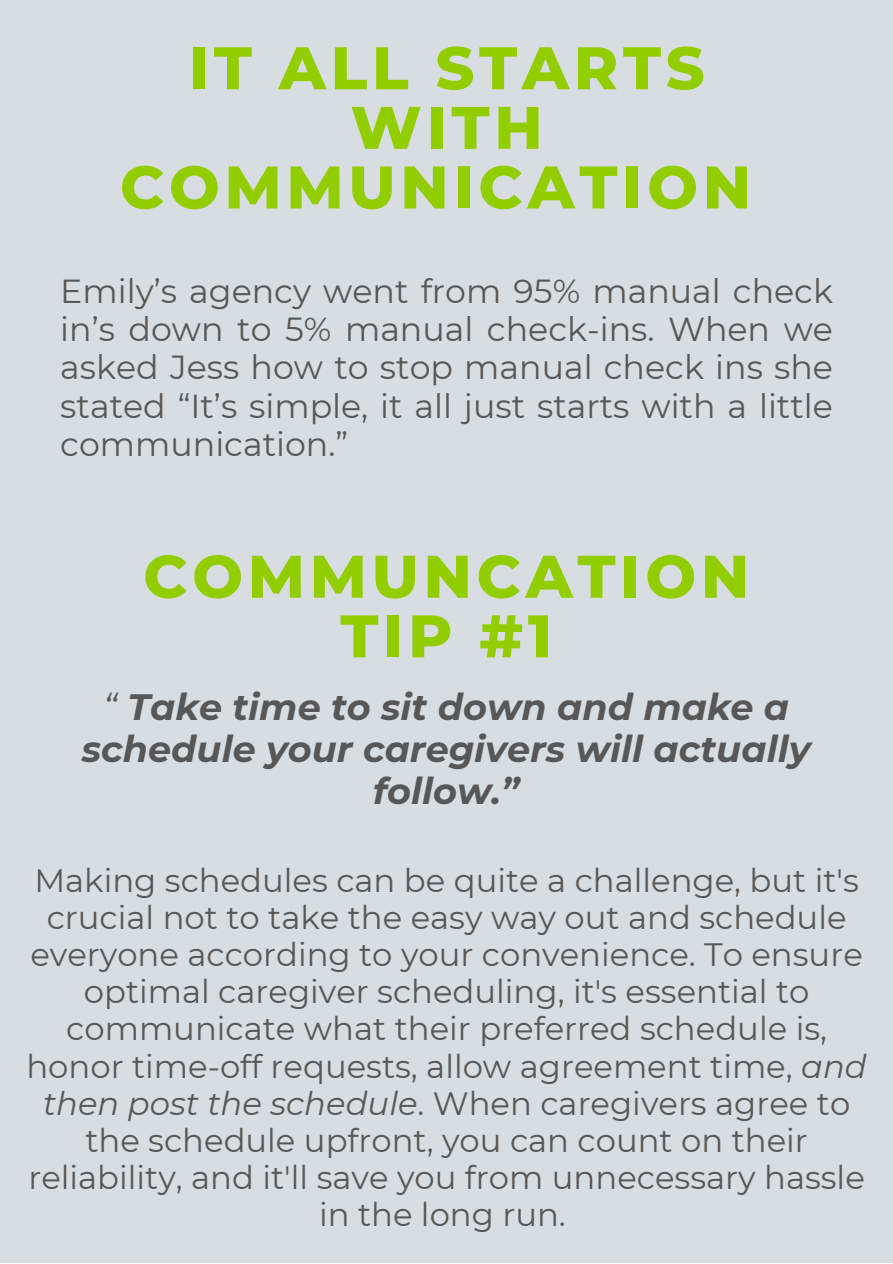
<style>
.page{position:relative;width:893px;height:1264px;background:#fff}
.page>*{position:absolute;margin:0;border:0;box-sizing:border-box;transform-origin:0 0}
.t1{font:800 60px/59.6px "Montserrat";letter-spacing:.08em;color:#92cd00;text-align:center}
.t2{font:italic 700 36.6px/41.5px "Montserrat";color:#575757;text-align:center}
.t3{font:33.3px/38.2px "Montserrat";color:#575757;text-align:justify}
.t4{font:32.25px/37px "Montserrat";color:#575757;text-align:center}
.s1{font-weight:400}
.s2{font-style:italic}
</style>
<div class="page">
<div style="left:0;top:0;width:892px;height:1262px;background:#d8dde1"></div>
<p class="t1" style="left:120px;top:38px;width:632px">IT ALL STARTS<br>WITH<br>COMMUNICATION</p>
<p class="t3" style="left:60px;top:272px;width:774px">Emily’s agency went from 95% manual check in’s down to 5% manual check-ins. When we asked Jess how to stop manual check ins she stated “It’s simple, it all just starts with a little communication.”</p>
<p class="t1" style="left:143px;top:546px;width:607px">COMMUNCATION<br>TIP #1</p>
<p class="t2" style="left:82px;top:686px;width:730px"><span class="s1">“</span> Take time to sit down and make a schedule your caregivers will actually follow.”</p>
<p class="t4" style="left:26px;top:861px;width:841px">Making schedules can be quite a challenge, but it's crucial not to take the easy way out and schedule everyone according to your convenience. To ensure optimal caregiver scheduling, it's essential to communicate what their preferred schedule is, honor time-off requests, allow agreement time, <span class="s2">and then post the schedule</span>. When caregivers agree to the schedule upfront, you can count on their reliability, and it'll save you from unnecessary hassle in the long run.</p>
</div>
